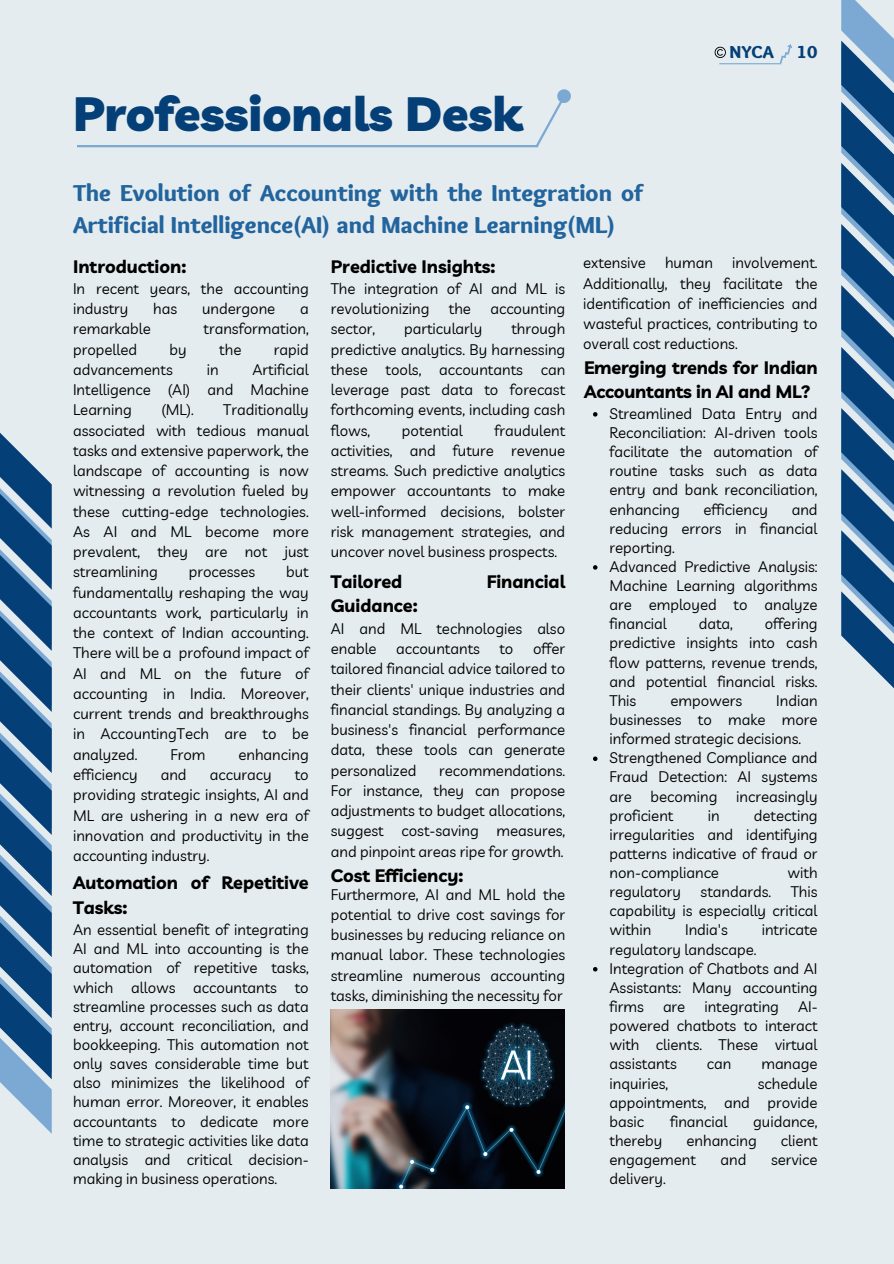
<style>
.page{position:relative;width:894px;height:1264px;background:#fff}
.page>*{position:absolute;margin:0;border:0;box-sizing:border-box;transform-origin:0 0}
.t1{font:900 48px "Livvic";color:#043f77}
.t2{font:900 24px/32.7px "Sukar";color:#22649d}
.t3{font:700 18px/23.7px "Livvic";color:#000}
.t4{font:900 18px "Sukar";color:#043f77}
.t5{font:15px/20.2px "Livvic";color:#000;text-align:justify}
</style>
<div class="page">
<div style="left:0;top:0;width:893px;height:1263px;background:#e5ecef"></div>
<svg style="left:841px;top:0;width:52px;height:688px"></svg>
<svg style="left:0;top:433px;width:52px;height:700px"></svg>
<svg style="left:780px;top:44px;width:12px;height:20px"></svg>
<hr style="left:719px;top:63px;width:62px;height:1px;background:#7ba9d3">
<svg style="left:714px;top:47px;width:11px;height:11px"></svg>
<svg style="left:533px;top:89px;width:37px;height:59px"></svg>
<hr style="left:77px;top:145px;width:461px;height:2px;background:#7ba9d3">
<img style="left:331px;top:1009px;width:234px;height:179px">
<svg style="left:593px;top:412px;width:4px;height:4px"></svg>
<svg style="left:593px;top:565px;width:4px;height:4px"></svg>
<svg style="left:593px;top:756px;width:4px;height:5px"></svg>
<svg style="left:593px;top:967px;width:4px;height:4px"></svg>
<h1 class="t1" style="left:73px;top:83px;width:450px">Professionals Desk</h1>
<h2 class="t2" style="left:73px;top:178px;width:571px">The Evolution of Accounting with the Integration of<br>Artificial Intelligence(AI) and Machine Learning(ML)</h2>
<p class="t4" style="left:729px;top:41px;width:46px">NYCA</p>
<p class="t4" style="left:796px;top:42px;width:22px">10</p>
<p class="t3" style="left:73px;top:254px;width:115px">Introduction:</p>
<p class="t5" style="left:73px;top:278px;width:237px">In recent years, the accounting industry</p>
<p class="t5" style="left:153px;top:298px;width:25px">has</p>
<p class="t5" style="left:202px;top:298px;width:75px">undergone</p>
<p class="t5" style="left:300px;top:298px;width:10px">a</p>
<p class="t5" style="left:73px;top:318px;width:79px">remarkable</p>
<p class="t5" style="left:203px;top:318px;width:107px">transformation,</p>
<p class="t5" style="left:73px;top:339px;width:66px">propelled</p>
<p class="t5" style="left:169px;top:339px;width:19px">by</p>
<p class="t5" style="left:219px;top:339px;width:24px">the</p>
<p class="t5" style="left:274px;top:339px;width:36px">rapid</p>
<p class="t5" style="left:73px;top:359px;width:101px">advancements</p>
<p class="t5" style="left:207px;top:359px;width:13px">in</p>
<p class="t5" style="left:73px;top:359px;width:237px;text-indent:179px">Artificial Intelligence (AI) and Machine Learning</p>
<p class="t5" style="left:161px;top:399px;width:34px">(ML).</p>
<p class="t5" style="left:73px;top:399px;width:237px;text-indent:150px">Traditionally associated with tedious manual tasks and extensive paperwork, the landscape of accounting is now witnessing a revolution fueled by these cutting-edge technologies.<br>As AI and ML become more prevalent, they are not just streamlining</p>
<p class="t5" style="left:73px;top:561px;width:237px;text-indent:213px">but fundamentally reshaping the way accountants work, particularly in the context of Indian accounting.<br>There will be a profound impact of AI and ML on the future of accounting in India. Moreover, current trends and breakthroughs in AccountingTech are to be analyzed.</p>
<p class="t5" style="left:189px;top:561px;width:68px">processes</p>
<p class="t5" style="left:170px;top:744px;width:37px">From</p>
<p class="t5" style="left:238px;top:744px;width:72px">enhancing</p>
<p class="t5" style="left:73px;top:764px;width:66px">efficiency</p>
<p class="t5" style="left:161px;top:764px;width:27px">and</p>
<p class="t5" style="left:210px;top:764px;width:63px">accuracy</p>
<p class="t5" style="left:73px;top:764px;width:237px;text-indent:222px">to providing strategic insights, AI and ML are ushering in a new era of innovation and productivity in the accounting industry.</p>
<p class="t3" style="left:73px;top:870px;width:237px;line-height:24.8px">Automation of Repetitive<br>Tasks:</p>
<p class="t5" style="left:73px;top:919px;width:237px;line-height:19.2px">An essential benefit of integrating AI and ML into accounting is the automation of repetitive tasks, which allows accountants to streamline processes such as data entry, account reconciliation, and bookkeeping. This automation not only saves considerable time but also minimizes the likelihood of human error. Moreover, it enables accountants to dedicate more time to strategic activities like data analysis and critical decision&shy;making in business operations.</p>
<p class="t3" style="left:331px;top:254px;width:166px">Predictive Insights:</p>
<p class="t5" style="left:331px;top:278px;width:236px">The integration of AI and ML is revolutionizing</p>
<p class="t5" style="left:448px;top:298px;width:24px">the</p>
<p class="t5" style="left:490px;top:298px;width:76px">accounting</p>
<p class="t5" style="left:331px;top:318px;width:236px;text-indent:180px">through predictive analytics. By harnessing these tools, accountants can leverage past data to forecast forthcoming events, including cash flows,</p>
<p class="t5" style="left:331px;top:318px;width:46px">sector,</p>
<p class="t5" style="left:404px;top:318px;width:80px">particularly</p>
<p class="t5" style="left:331px;top:420px;width:236px;text-indent:163px">fraudulent activities, and future revenue streams. Such predictive analytics empower accountants to make well-informed decisions, bolster risk management strategies, and uncover novel business prospects.</p>
<p class="t3" style="left:331px;top:569px;width:73px">Tailored</p>
<p class="t3" style="left:486px;top:569px;width:80px">Financial</p>
<p class="t3" style="left:331px;top:593px;width:88px">Guidance:</p>
<p class="t5" style="left:331px;top:618px;width:236px">AI and ML technologies also enable</p>
<p class="t5" style="left:402px;top:420px;width:62px">potential</p>
<p class="t5" style="left:331px;top:638px;width:236px;text-indent:202px">offer tailored financial advice tailored to their clients' unique industries and financial standings. By analyzing a business's financial performance data, these tools can generate personalized</p>
<p class="t5" style="left:396px;top:638px;width:85px">accountants</p>
<p class="t5" style="left:499px;top:638px;width:16px">to</p>
<p class="t5" style="left:331px;top:759px;width:236px;text-indent:108px">recommendations.<br>For instance, they can propose adjustments to budget allocations, suggest cost-saving measures, and pinpoint areas ripe for growth.</p>
<p class="t3" style="left:331px;top:863px;width:134px">Cost Efficiency:</p>
<p class="t5" style="left:331px;top:883px;width:236px">Furthermore, AI and ML hold the potential to drive cost savings for businesses by reducing reliance on manual labor. These technologies streamline numerous accounting tasks, diminishing the necessity for</p>
<p class="t5" style="left:583px;top:252px;width:236px;text-indent:149px">involvement.<br>Additionally, they facilitate the identification of inefficiencies and wasteful practices, contributing to overall cost reductions.</p>
<p class="t5" style="left:583px;top:252px;width:64px">extensive</p>
<p class="t5" style="left:665px;top:252px;width:49px">human</p>
<p class="t3" style="left:584px;top:355px;width:235px">Emerging trends for Indian<br>Accountants in AI and ML?</p>
<p class="t5" style="left:609px;top:403px;width:209px;line-height:19.2px">Streamlined Data Entry and Reconciliation: AI-driven tools facilitate the automation of routine tasks such as data entry and bank reconciliation, enhancing</p>
<p class="t5" style="left:703px;top:498px;width:66px">efficiency</p>
<p class="t5" style="left:609px;top:499px;width:209px;line-height:19.2px;text-align:left;text-indent:182px">and reducing errors in financial reporting.<br>Advanced Predictive Analysis:<br>Machine Learning algorithms are employed to analyze financial</p>
<p class="t5" style="left:609px;top:614px;width:209px;line-height:19.2px;text-indent:155px">offering predictive insights into cash flow patterns, revenue trends, and potential financial risks.<br>This</p>
<p class="t5" style="left:698px;top:613px;width:36px">data,</p>
<p class="t5" style="left:609px;top:690px;width:209px;line-height:19.2px;text-align:left;text-indent:167px">Indian businesses to make more informed strategic decisions.<br>Strengthened Compliance and<br>Fraud Detection: AI systems are</p>
<p class="t5" style="left:670px;top:690px;width:73px">empowers</p>
<p class="t5" style="left:650px;top:785px;width:68px">becoming</p>
<p class="t5" style="left:736px;top:785px;width:83px">increasingly</p>
<p class="t5" style="left:609px;top:804px;width:65px">proficient</p>
<p class="t5" style="left:707px;top:804px;width:13px">in</p>
<p class="t5" style="left:609px;top:805px;width:209px;line-height:19.2px;text-indent:144px">detecting irregularities and identifying patterns indicative of fraud or non-compliance</p>
<p class="t5" style="left:787px;top:862px;width:31px">with</p>
<p class="t5" style="left:609px;top:882px;width:209px;line-height:19.2px;text-indent:181px">This capability is especially critical within</p>
<p class="t5" style="left:609px;top:881px;width:73px">regulatory</p>
<p class="t5" style="left:700px;top:881px;width:72px">standards.</p>
<p class="t5" style="left:685px;top:919px;width:44px">India's</p>
<p class="t5" style="left:761px;top:919px;width:57px">intricate</p>
<p class="t5" style="left:609px;top:939px;width:209px;line-height:19.2px;text-align:left">regulatory landscape.<br>Integration of Chatbots and AI<br>Assistants: Many accounting firms</p>
<p class="t5" style="left:609px;top:996px;width:209px;line-height:19.2px;text-indent:188px">AI&shy;powered chatbots to interact with clients. These virtual assistants</p>
<p class="t5" style="left:662px;top:996px;width:24px">are</p>
<p class="t5" style="left:704px;top:996px;width:76px">integrating</p>
<p class="t5" style="left:706px;top:1053px;width:26px">can</p>
<p class="t5" style="left:761px;top:1053px;width:58px">manage</p>
<p class="t5" style="left:609px;top:1073px;width:209px;line-height:19.2px;text-indent:148px">schedule appointments, and provide basic</p>
<p class="t5" style="left:609px;top:1072px;width:60px">inquiries,</p>
<p class="t5" style="left:669px;top:1110px;width:59px">financial</p>
<p class="t5" style="left:753px;top:1110px;width:66px">guidance,</p>
<p class="t5" style="left:609px;top:1130px;width:54px">thereby</p>
<p class="t5" style="left:686px;top:1130px;width:72px">enhancing</p>
<p class="t5" style="left:780px;top:1130px;width:38px">client</p>
<p class="t5" style="left:609px;top:1149px;width:88px">engagement</p>
<p class="t5" style="left:720px;top:1149px;width:27px">and</p>
<p class="t5" style="left:770px;top:1149px;width:48px">service</p>
<p class="t5" style="left:609px;top:1168px;width:58px">delivery.</p>
</div>
